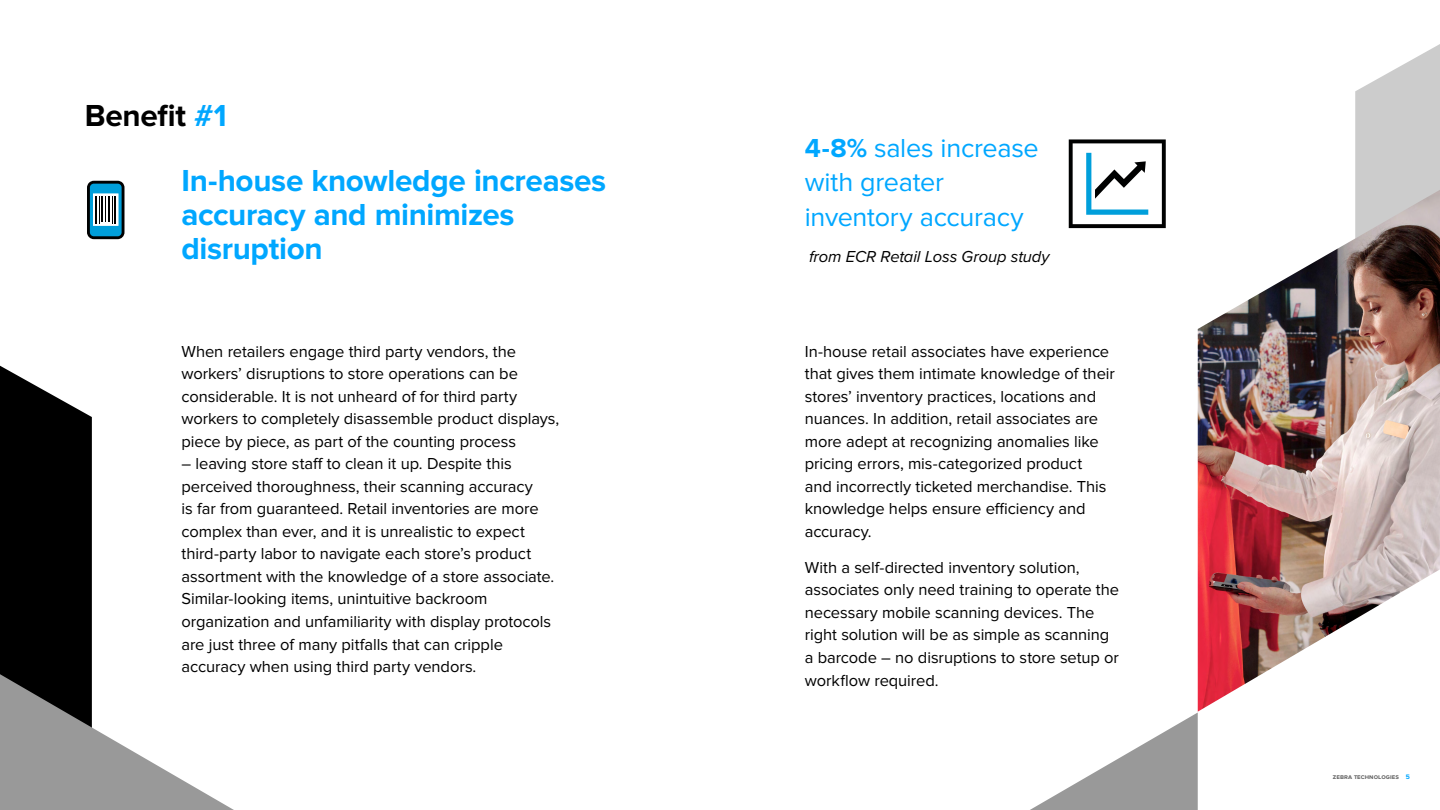
<style>
.page{position:relative;width:1440px;height:810px;background:#fff}
.page>*{position:absolute;margin:0;border:0;box-sizing:border-box;transform-origin:0 0}
.t1{font:700 31.5px/33.8px "Proxima Nova";letter-spacing:-.01em;color:#00a7ff}
.t2{font:700 31.5px "Proxima Nova";color:#000}
.t3{font:27px/34.5px "Proxima Nova";letter-spacing:-.01em;color:#00a7ff}
.t4{font:16.5px/22.5px "Proxima Nova";letter-spacing:-.005em;color:#000}
.t5{font:italic 16.5px "Proxima Nova";letter-spacing:-.005em;color:#000}
.t6{font:700 6.75px "Proxima Nova";letter-spacing:.01em;color:#666}
.s1{color:#00a7ff}
.s2{font-weight:700}
</style>
<div class="page">
<svg style="left:0;top:366px;width:234px;height:444px"></svg>
<svg style="left:87px;top:181px;width:38px;height:58px"></svg>
<svg style="left:1355px;top:44px;width:85px;height:146px"></svg>
<img style="left:1198px;top:190px;width:242px;height:522px">
<svg style="left:1030px;top:712px;width:168px;height:98px"></svg>
<svg style="left:1069px;top:139px;width:97px;height:89px"></svg>
<h1 class="t2" style="left:85px;top:97px;width:144px">Benefit <span class="s1">#1</span></h1>
<h1 class="t1" style="left:182px;top:165px;width:426px">In-house knowledge increases accuracy and minimizes disruption</h1>
<p class="t4" style="left:182px;top:340px;width:379px">When retailers engage third party vendors, the workers’ disruptions to store operations can be considerable. It is not unheard of for third party workers to completely disassemble product displays, piece by piece, as part of the counting process</p>
<p class="t4" style="left:182px;top:453px;width:374px">– leaving store staff to clean it up. Despite this perceived thoroughness, their scanning accuracy<br>is far from guaranteed. Retail inventories are more complex than ever, and it is unrealistic to expect third-party labor to navigate each store’s product assortment with the knowledge of a store associate.<br>Similar-looking items, unintuitive backroom organization and unfamiliarity with display protocols are just three of many pitfalls that can cripple accuracy when using third party vendors.</p>
<h2 class="t3" style="left:805px;top:131px;width:235px"><span class="s2">4-8%</span> sales increase with greater inventory accuracy</h2>
<p class="t5" style="left:809px;top:244px;width:242px">from ECR Retail Loss Group study</p>
<p class="t4" style="left:805px;top:340px;width:312px">In-house retail associates have experience that gives them intimate knowledge of their stores’ inventory practices, locations and nuances. In addition, retail associates are more adept at recognizing anomalies like pricing errors, mis-categorized product<br>and incorrectly ticketed merchandise. This knowledge helps ensure efficiency and accuracy.</p>
<p class="t4" style="left:805px;top:556px;width:316px">With a self-directed inventory solution, associates only need training to operate the necessary mobile scanning devices. The right solution will be as simple as scanning a barcode – no disruptions to store setup or workflow required.</p>
<p class="t6" style="left:1333px;top:772px;width:79px">zebra technologies <span class="s1">5</span></p>
</div>
